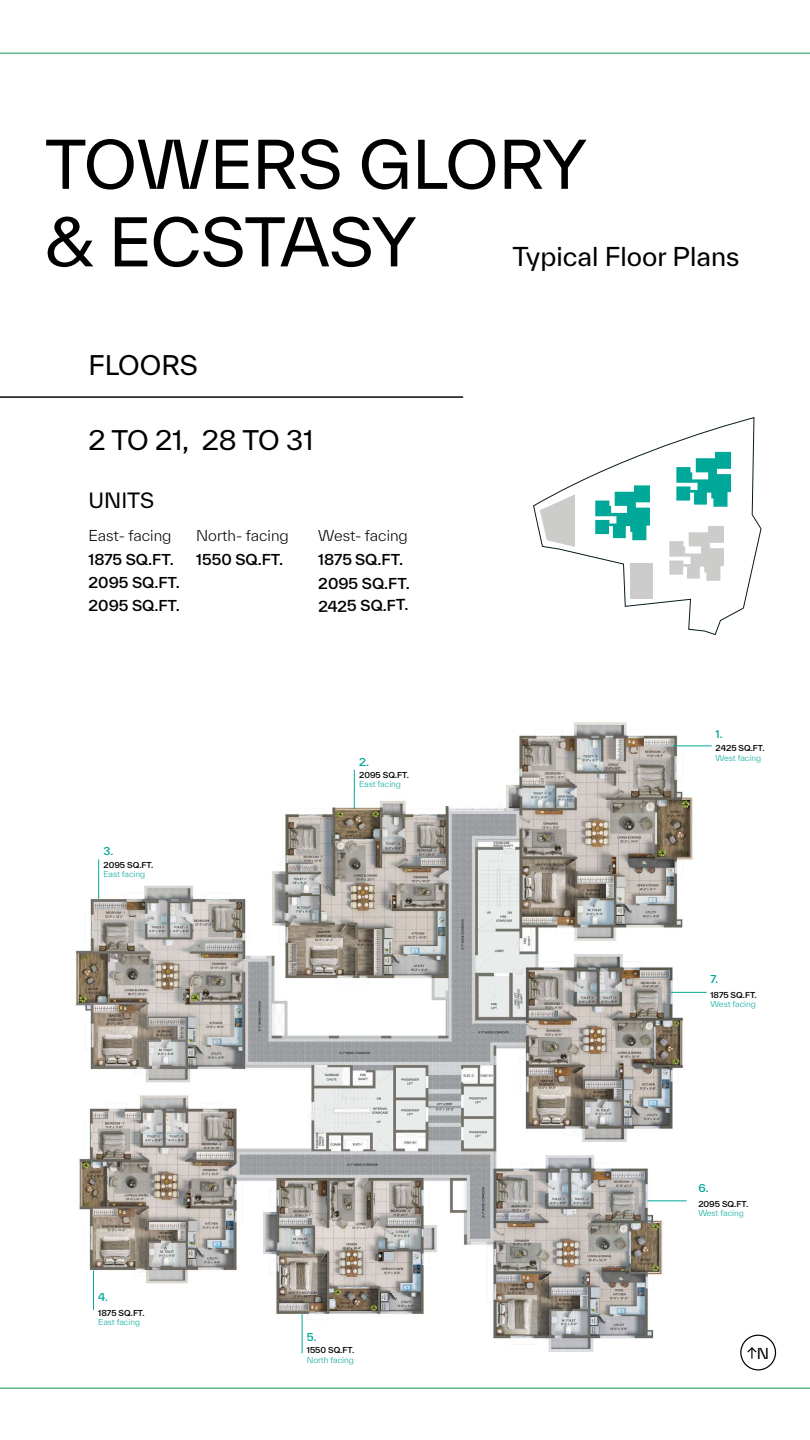
<style>
.page{position:relative;width:810px;height:1440px;background:#fff}
.page>*{position:absolute;margin:0;border:0;box-sizing:border-box;transform-origin:0 0}
.t1{font:64.65px/77.6px "TWK Everett";letter-spacing:-.005em;color:#000}
.t2{font:26.17px "TWK Everett";color:#000}
.t3{font:25.12px "TWK Everett";color:#000}
.t4{font:20.33px "TWK Everett";color:#000}
.t5{font:500 14.55px/23.2px "TWK Everett";color:#000}
.t6{font:300 14.55px "TWK Everett";color:#000}
.t7{font:14.55px "TWK Everett";color:#000}
.t8{font:500 10.5px "TWK Everett";color:#00a899}
.t9{font:300 7.95px "TWK Everett";color:#00a999}
.t10{font:500 7.95px "TWK Everett";color:#000}
</style>
<div class="page">
<img style="left:27px;top:722px;width:756px;height:666px">
<hr style="left:0;top:52px;width:810px;height:2px;background:#5fb68b">
<hr style="left:0;top:1388px;width:810px;height:1px;background:#5fb68b">
<hr style="left:0;top:396px;width:463px;height:2px;background:#000">
<hr style="left:98px;top:859px;width:1px;height:40px;background:#00a999">
<hr style="left:354px;top:770px;width:1px;height:39px;background:#00a999">
<hr style="left:647px;top:1200px;width:40px;height:1px;background:#00a999">
<hr style="left:671px;top:992px;width:35px;height:1px;background:#00a999">
<hr style="left:673px;top:745px;width:39px;height:1px;background:#00a999">
<hr style="left:93px;top:1270px;width:1px;height:40px;background:#00a999">
<hr style="left:302px;top:1314px;width:1px;height:39px;background:#00a999">
<svg style="left:533px;top:417px;width:229px;height:219px"></svg>
<svg style="left:595px;top:485px;width:55px;height:55px"></svg>
<svg style="left:676px;top:452px;width:55px;height:55px"></svg>
<svg style="left:669px;top:526px;width:55px;height:55px"></svg>
<svg style="left:540px;top:494px;width:35px;height:53px"></svg>
<div style="left:630px;top:563px;width:23px;height:35px;background:#cccccb"></div>
<div style="left:740px;top:1335px;width:36px;height:35px;border:1px solid #000;border-radius:50%"></div>
<svg style="left:746px;top:1346px;width:12px;height:13px"></svg>
<h1 class="t1" style="left:45px;top:125px;width:543px">TOWERS GLORY &amp; ECSTASY</h1>
<h3 class="t3" style="left:512px;top:239px;width:229px">Typical Floor Plans</h3>
<h2 class="t2" style="left:89px;top:347px;width:111px">FLOORS</h2>
<h2 class="t2" style="left:89px;top:422px;width:226px">2 TO 21, 28 TO 31</h2>
<h3 class="t4" style="left:89px;top:487px;width:67px">UNITS</h3>
<h3 class="t6" style="left:89px;top:526px;width:84px">East- facing</h3>
<h3 class="t6" style="left:196px;top:526px;width:94px">North- facing</h3>
<h3 class="t6" style="left:318px;top:526px;width:91px">West- facing</h3>
<h3 class="t5" style="left:89px;top:548px;width:93px">1875 SQ.FT.<br>2095 SQ.FT.<br>2095 SQ.FT.</h3>
<h3 class="t5" style="left:196px;top:548px;width:89px">1550 SQ.FT.</h3>
<h3 class="t5" style="left:318px;top:548px;width:86px">1875 SQ.FT.</h3>
<h3 class="t5" style="left:318px;top:571px;width:93px">2095 SQ.FT.</h3>
<h3 class="t5" style="left:318px;top:595px;width:92px;rotate:-1deg">2425 SQ.FT.</h3>
<h3 class="t8" style="left:359px;top:755px;width:11px">2.</h3>
<p class="t10" style="left:359px;top:769px;width:51px">2095 SQ.FT.</p>
<h3 class="t8" style="left:103px;top:844px;width:11px">3.</h3>
<p class="t9" style="left:103px;top:869px;width:43px">East facing</p>
<p class="t10" style="left:103px;top:859px;width:51px">2095 SQ.FT.</p>
<p class="t9" style="left:359px;top:779px;width:43px">East facing</p>
<h3 class="t8" style="left:98px;top:1289px;width:11px">4.</h3>
<p class="t10" style="left:98px;top:1307px;width:48px">1875 SQ.FT.</p>
<p class="t9" style="left:98px;top:1317px;width:43px">East facing</p>
<h3 class="t8" style="left:307px;top:1330px;width:11px">5.</h3>
<p class="t10" style="left:307px;top:1345px;width:49px">1550 SQ.FT.</p>
<p class="t9" style="left:307px;top:1354px;width:49px">North facing</p>
<h3 class="t8" style="left:716px;top:727px;width:9px">1.</h3>
<p class="t10" style="left:716px;top:743px;width:51px">2425 SQ.FT.</p>
<p class="t9" style="left:716px;top:753px;width:47px">West facing</p>
<h3 class="t8" style="left:710px;top:971px;width:9px">7.</h3>
<p class="t10" style="left:710px;top:989px;width:48px">1875 SQ.FT.</p>
<p class="t9" style="left:710px;top:999px;width:47px">West facing</p>
<h3 class="t8" style="left:698px;top:1180px;width:12px">6.</h3>
<p class="t10" style="left:698px;top:1198px;width:51px">2095 SQ.FT.</p>
<p class="t9" style="left:698px;top:1208px;width:47px">West facing</p>
<h3 class="t7" style="left:757px;top:1343px;width:14px">N</h3>
</div>
